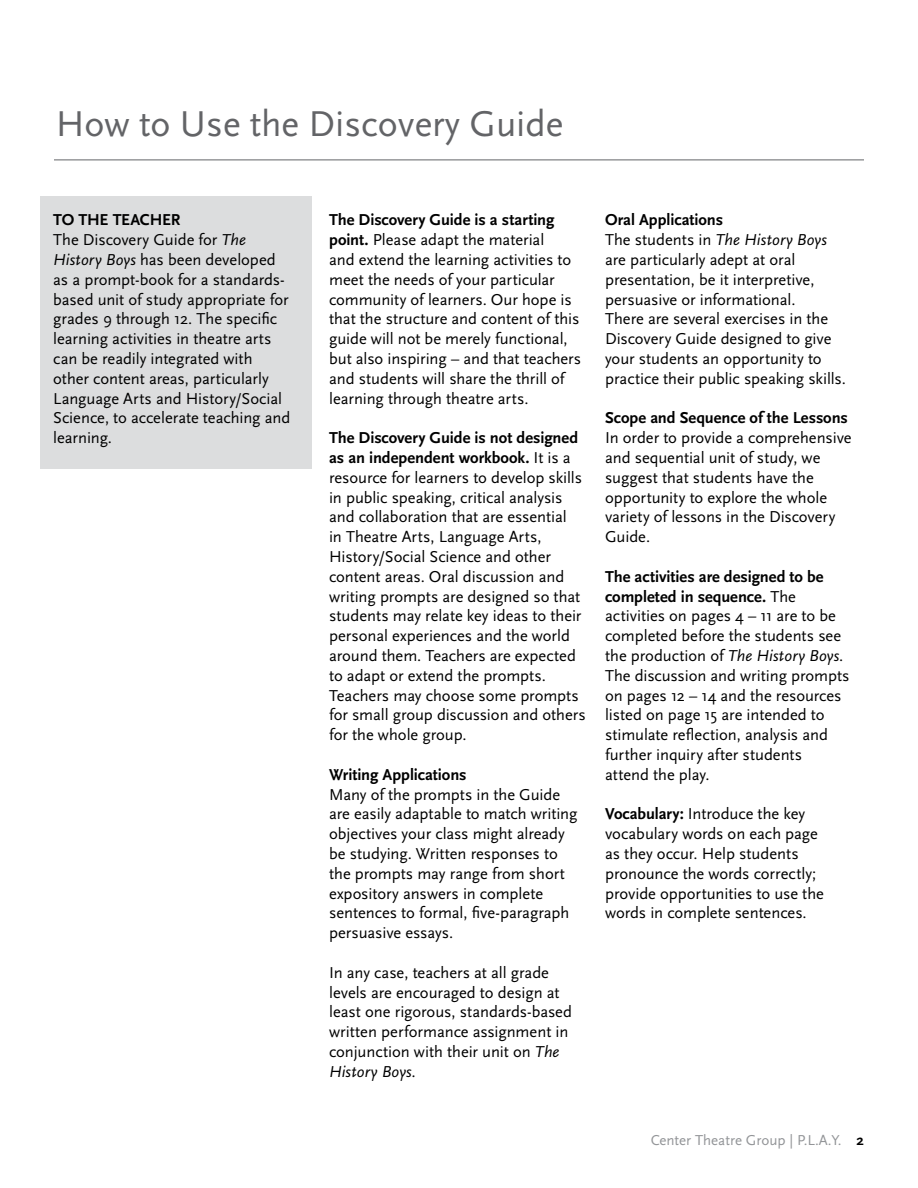
<style>
.page{position:relative;width:918px;height:1188px;background:#fff}
.page>*{position:absolute;margin:0;border:0;box-sizing:border-box;transform-origin:0 0}
.t1{font:37.5px "Scala Sans Pro";color:#636467}
.t2{font:16.5px/19.8px "Scala Sans Pro";letter-spacing:-.005em;color:#000}
.t3{font:700 16.5px "Scala Sans Pro";letter-spacing:-.005em;color:#000}
.t4{font:15px "Scala Sans Pro";color:#939598}
.s1{font-weight:700}
.s2{font-style:italic}
.s3{font-weight:700;color:#000}
</style>
<div class="page">
<hr style="left:54px;top:160px;width:810px;height:1px;background:#636467">
<div style="left:40px;top:196px;width:272px;height:273px;background:#dcddde"></div>
<h1 class="t1" style="left:56px;top:101px;width:509px">How to U se the Discovery Guide</h1>
<p class="t2" style="left:53px;top:210px;width:239px"><span class="s1">To the Teacher<br></span>The Discovery Guide for <span class="s2">The<br>History Boys</span> has been developed as a prompt-book for a standards&shy;based unit of study appropriate for grades 9 through 12. The specific learning activities in theatre arts can be readily integrated with other content areas, particularly<br>Language Arts and History/Social<br>Science, to accelerate teaching and learning.</p>
<p class="t2" style="left:329px;top:210px;width:254px"><span class="s1">The Discovery Guide is a starting point.</span> Please adapt the material<br>and extend the learning activities to meet the needs of your particular community of learners. Our hope is that the structure and content of this guide will not be merely functional, but also inspiring – and that teachers and students will share the thrill of learning through theatre arts.</p>
<p class="t2" style="left:329px;top:428px;width:258px"><span class="s1">The Discovery Guide is not designed as an independent workbook.</span> It is a resource for learners to develop skills in public speaking, critical analysis and collaboration that are essential<br>in Theatre Arts, Language Arts, History/Social Science and other content areas. Oral discussion and writing prompts are designed so that students may relate key ideas to their personal experiences and the world around them. Teachers are expected to adapt or extend the prompts.<br>Teachers may choose some prompts for small group discussion and others for the whole group.</p>
<p class="t3" style="left:329px;top:765px;width:139px">Writing Applications</p>
<p class="t2" style="left:329px;top:784px;width:250px">Many of the prompts in the Guide are easily adaptable to match writing objectives your class might already be studying. Written responses to the prompts may range from short expository answers in complete sentences to formal, five-paragraph persuasive essays.</p>
<p class="t2" style="left:329px;top:963px;width:244px">I n any case, teachers at all grade levels are encouraged to design at least one rigorous, standards-based written performance assignment in conjunction with their unit on <span class="s2">The<br>History Boys.</span></p>
<p class="t2" style="left:605px;top:210px;width:242px"><span class="s1">Oral Applications<br></span>The students in <span class="s2">The History Boys </span>are particularly adept at oral presentation, be it interpretive, persuasive or informational.<br>There are several exercises in the<br>Discovery Guide designed to give your students an opportunity to practice their public speaking skills.</p>
<p class="t3" style="left:605px;top:408px;width:244px">Scope and Sequence of the Lessons</p>
<p class="t2" style="left:605px;top:428px;width:248px">I n order to provide a comprehensive and sequential unit of study, we suggest that students have the opportunity to explore the whole variety of lessons in the Discovery<br>Guide.</p>
<p class="t2" style="left:605px;top:567px;width:246px"><span class="s1">The activities are designed to be completed in sequence.</span> The activities on pages 4 – 11 are to be completed before the students see the production of <span class="s2">The History Boys</span>.<br>The discussion and writing prompts on pages 12 – 14 and the resources listed on page 15 are intended to stimulate reflection, analysis and further inquiry after students attend the play.</p>
<p class="t2" style="left:605px;top:804px;width:220px"><span class="s1">Vocabulary:</span> I ntroduce the key vocabulary words on each page as they occur. Help students pronounce the words correctly; provide opportunities to use the words in complete sentences.</p>
<p class="t4" style="left:651px;top:1131px;width:215px">Center Theatre Group | P.L.A.Y. <span class="s3">2</span></p>
</div>
